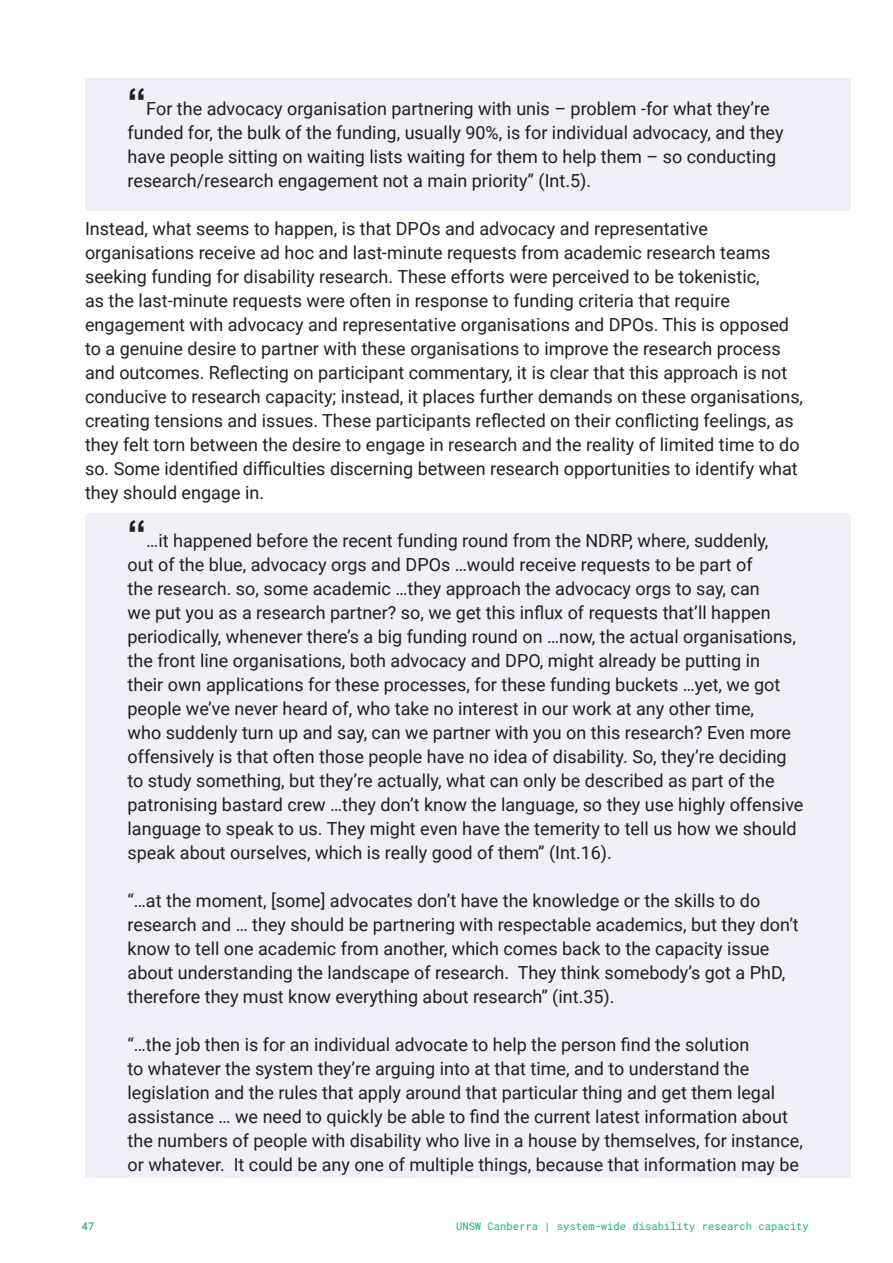
<style>
.page{position:relative;width:893px;height:1263px;background:#fff}
.page>*{position:absolute;margin:0;border:0;box-sizing:border-box;transform-origin:0 0}
.t1{font:18px/24px "Roboto";color:#231f20}
.t2{font:10.5px "Roboto Mono";color:#1bb183}
.t3{font:500 10.5px "Roboto Mono";color:#1bb183}
.s1{font-family:"Arial";font-weight:700;font-size:37.5px}
</style>
<div class="page">
<div style="left:85px;top:513px;width:765px;height:665px;background:#f0eef6"></div>
<div style="left:85px;top:78px;width:765px;height:133px;background:#f0eef6"></div>
<p class="t1" style="left:128px;top:95px;width:657px"><span class="s1">“</span>For the advocacy organisation partnering with unis – problem -for what they’re funded for, the bulk of the funding, usually 90%, is for individual advocacy, and they have people sitting on waiting lists waiting for them to help them – so conducting research/research engagement not a main priority” (Int.5).</p>
<p class="t1" style="left:85px;top:215px;width:720px">Instead, what seems to happen, is that DPOs and advocacy and representative organisations receive ad hoc and last-minute requests from academic research teams seeking funding for disability research. These efforts were perceived to be tokenistic,<br>as the last-minute requests were often in response to funding criteria that require engagement with advocacy and representative organisations and DPOs. This is opposed to a genuine desire to partner with these organisations to improve the research process and outcomes. Reflecting on participant commentary, it is clear that this approach is not conducive to research capacity; instead, it places further demands on these organisations, creating tensions and issues. These participants reflected on their conflicting feelings, as they felt torn between the desire to engage in research and the reality of limited time to do so. Some identified difficulties discerning between research opportunities to identify what they should engage in.</p>
<p class="t1" style="left:128px;top:527px;width:677px"><span class="s1">“</span>…it happened before the recent funding round from the NDRP, where, suddenly,<br>out of the blue, advocacy orgs and DPOs …would receive requests to be part of<br>the research. so, some academic …they approach the advocacy orgs to say, can<br>we put you as a research partner? so, we get this influx of requests that’ll happen periodically, whenever there’s a big funding round on …now, the actual organisations, the front line organisations, both advocacy and DPO, might already be putting in<br>their own applications for these processes, for these funding buckets …yet, we got people we’ve never heard of, who take no interest in our work at any other time,<br>who suddenly turn up and say, can we partner with you on this research? Even more offensively is that often those people have no idea of disability. So, they’re deciding to study something, but they’re actually, what can only be described as part of the patronising bastard crew …they don’t know the language, so they use highly offensive language to speak to us. They might even have the temerity to tell us how we should speak about ourselves, which is really good of them” (Int.16).</p>
<p class="t1" style="left:128px;top:887px;width:673px">“…at the moment, [some] advocates don’t have the knowledge or the skills to do research and … they should be partnering with respectable academics, but they don’t know to tell one academic from another, which comes back to the capacity issue about understanding the landscape of research. They think somebody’s got a PhD, therefore they must know everything about research” (int.35).</p>
<p class="t1" style="left:128px;top:1031px;width:677px">“…the job then is for an individual advocate to help the person find the solution<br>to whatever the system they’re arguing into at that time, and to understand the legislation and the rules that apply around that particular thing and get them legal assistance … we need to quickly be able to find the current latest information about the numbers of people with disability who live in a house by themselves, for instance, or whatever. It could be any one of multiple things, because that information may be</p>
<p class="t3" style="left:82px;top:1218px;width:14px">47</p>
<p class="t2" style="left:456px;top:1218px;width:354px">UNSW Canberra | system-wide disability research capacity</p>
</div>
